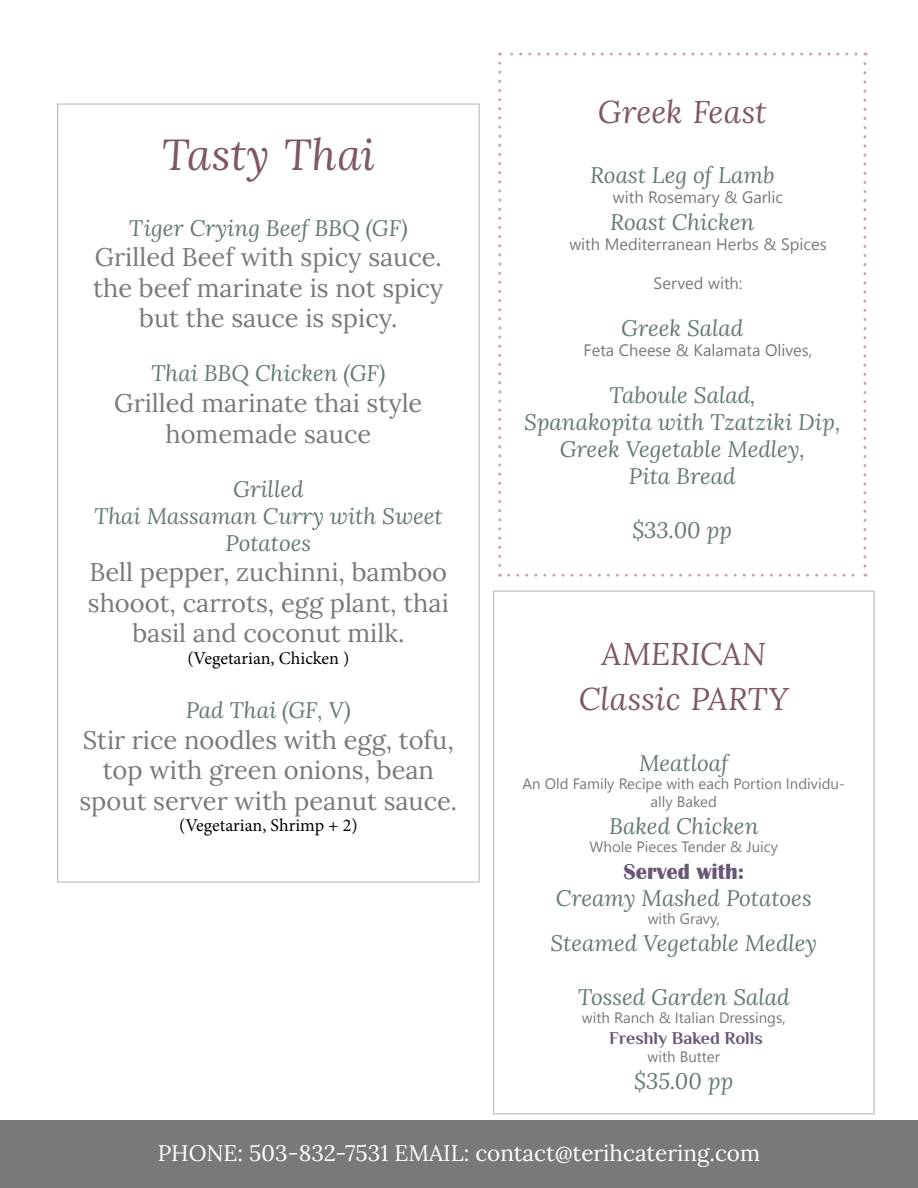
<style>
.page{position:relative;width:918px;height:1188px;background:#fff}
.page>*{position:absolute;margin:0;border:0;box-sizing:border-box;transform-origin:0 0}
.t1{font:italic 700 43.5px "Lora";letter-spacing:.01em;color:#805862}
.t2{font:italic 700 31.5px/45px "Lora";color:#805862;text-align:center}
.t3{font:25.5px/30.6px "Lora";color:#797979;text-align:center}
.t4{font:italic 700 22.5px/27px "Lora";color:#657979;text-align:center}
.t5{font:22.5px "Lora";color:#fff}
.t6{font:italic 22.5px "Lora";color:#657979}
.t7{font:700 22.5px "Britannic";color:#685876}
.t8{font:18px "Minion Pro";color:#000}
.t9{font:700 18px "Philosopher";color:#685876}
.t10{font:16.5px "Segoe UI Symbol";color:#797979}
.t11{font:15px "Segoe UI Symbol";color:#797979}
</style>
<div class="page">
<div style="left:0;top:1120px;width:918px;height:68px;background:#797979"></div>
<svg style="left:498px;top:63px;width:3px;height:514px"></svg>
<svg style="left:509px;top:574px;width:357px;height:3px"></svg>
<svg style="left:863px;top:52px;width:3px;height:514px"></svg>
<svg style="left:500px;top:52px;width:356px;height:4px"></svg>
<h1 class="t1" style="left:162px;top:124px;width:215px">Tasty Thai</h1>
<p class="t4" style="left:129px;top:213px;width:280px">Tiger Crying Beef BBQ (GF)</p>
<p class="t3" style="left:93px;top:240px;width:352px">Grilled Beef with spicy sauce. the beef marinate is not spicy but the sauce is spicy.</p>
<p class="t6" style="left:151px;top:358px;width:236px">Thai BBQ Chicken (GF)</p>
<p class="t3" style="left:114px;top:386px;width:310px">Grilled marinate thai style homemade sauce</p>
<p class="t4" style="left:94px;top:474px;width:350px">Grilled<br>Thai Massaman Curry with Sweet<br>Potatoes</p>
<p class="t3" style="left:88px;top:555px;width:362px">Bell pepper, zuchinni, bamboo shooot, carrots, egg plant, thai basil and coconut milk.</p>
<p class="t8" style="left:187px;top:646px;width:164px">(Vegetarian, Chicken )</p>
<p class="t4" style="left:186px;top:696px;width:167px">Pad Thai (GF, V)</p>
<p class="t3" style="left:80px;top:722px;width:379px">Stir rice noodles with egg, tofu, top with green onions, bean spout server with peanut sauce.</p>
<p class="t8" style="left:179px;top:814px;width:180px">(Vegetarian, Shrimp + 2)</p>
<h2 class="t2" style="left:598px;top:88px;width:170px">Greek Feast</h2>
<p class="t4" style="left:590px;top:161px;width:186px">Roast Leg of Lamb</p>
<p class="t10" style="left:629px;top:188px;width:47px">▼ □▲</p>
<p class="t10" style="left:768px;top:188px;width:5px">●</p>
<p class="t4" style="left:610px;top:208px;width:146px">Roast Chicken</p>
<p class="t10" style="left:642px;top:235px;width:87px">▼ ■■ ★</p>
<p class="t4" style="left:621px;top:314px;width:124px">Greek Salad</p>
<p class="t10" style="left:777px;top:341px;width:33px">●❖▲</p>
<p class="t4" style="left:524px;top:381px;width:318px">Taboule Salad,<br>Spanakopita with Tzatziki Dip,<br>Greek Vegetable Medley,<br>Pita Bread</p>
<p class="t4" style="left:632px;top:516px;width:101px">$33.00 pp</p>
<h2 class="t2" style="left:579px;top:631px;width:211px">AMERICAN<br>Classic PARTY</h2>
<p class="t4" style="left:639px;top:749px;width:91px">Meatloaf</p>
<p class="t11" style="left:604px;top:775px;width:5px">●</p>
<p class="t11" style="left:741px;top:775px;width:99px">□▼□■ ■ ❖ ◆</p>
<p class="t4" style="left:609px;top:812px;width:151px">Baked Chicken</p>
<p class="t7" style="left:623px;top:859px;width:122px">Served with:</p>
<p class="t4" style="left:556px;top:884px;width:257px">Creamy Mashed Potatoes</p>
<p class="t4" style="left:550px;top:929px;width:268px">Steamed Vegetable Medley</p>
<p class="t4" style="left:578px;top:983px;width:213px">Tossed Garden Salad</p>
<p class="t11" style="left:679px;top:1009px;width:38px">▼●■</p>
<p class="t11" style="left:742px;top:1009px;width:42px">▲▲■ ▲</p>
<p class="t9" style="left:609px;top:1026px;width:155px">Freshly Baked Rolls</p>
<p class="t11" style="left:662px;top:1048px;width:46px">▼ ◆▼▼</p>
<p class="t4" style="left:634px;top:1067px;width:101px">$35.00 pp</p>
<p class="t5" style="left:158px;top:1136px;width:604px">PHONE: 503-832-7531 EMAIL: contact@terihcatering.com</p>
</div>
